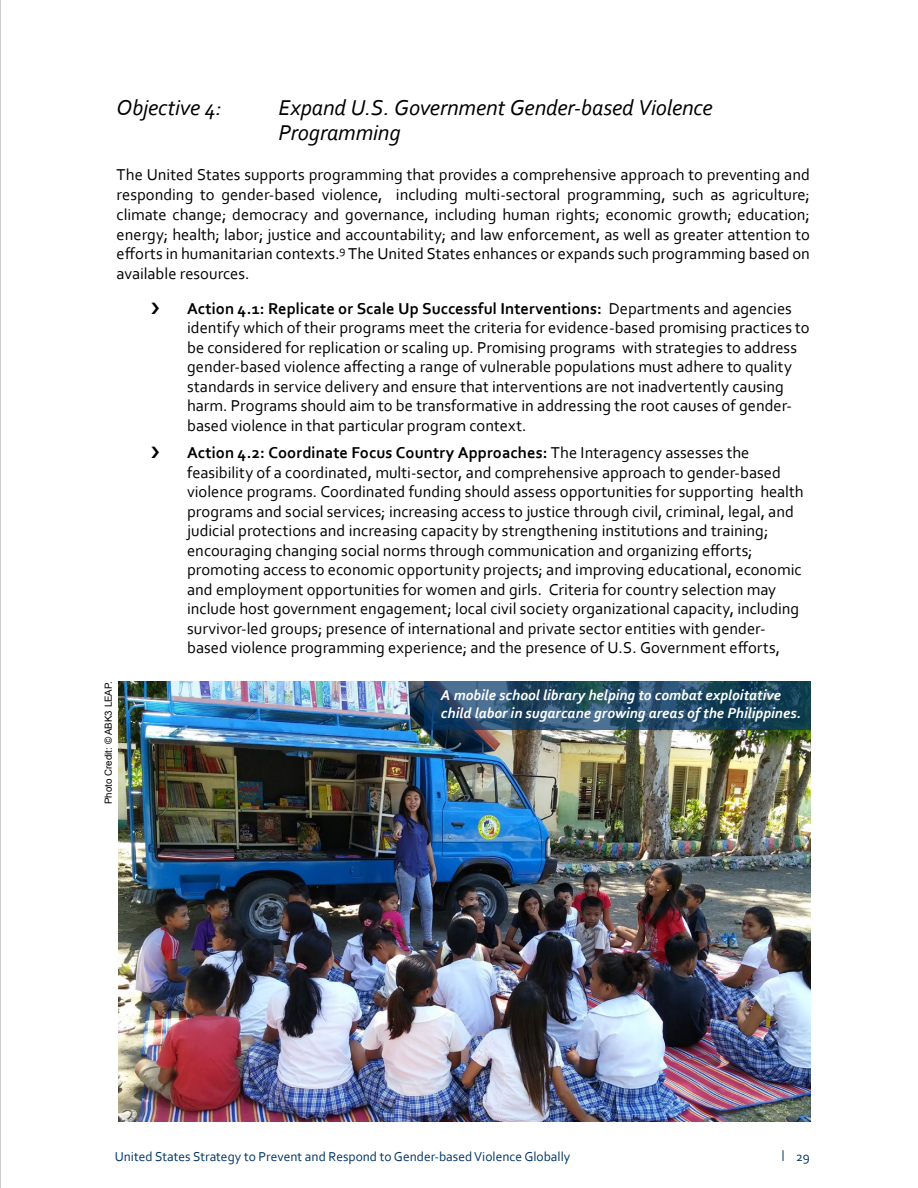
<style>
.page{position:relative;width:918px;height:1188px;background:#fff}
.page>*{position:absolute;margin:0;border:0;box-sizing:border-box;transform-origin:0 0}
._3rd_Sub_head{font:italic 22.5px/25.5px "Corbel";letter-spacing:-.005em;color:#000}
.Main_BODY{font:16.5px/19.5px "Corbel";color:#000}
.Main_BODY-2{font:italic 700 15px/18px "Corbel";letter-spacing:.005em;color:#fff}
.t1{font:13.5px "Corbel";color:#003566}
.t2{font:9.75px "Arial";color:#000}
.s1{font-weight:700}
</style>
<div class="page">
<img style="left:118px;top:681px;width:692px;height:441px">
<svg style="left:424px;top:681px;width:386px;height:49px;background:#244c67"></svg>
<hr style="left:0;top:0;width:1px;height:1188px;background:#bcbec0">
<p class="_3rd_Sub_head" style="left:117px;top:94px;width:107px">Objective 4:</p>
<p class="_3rd_Sub_head" style="left:279px;top:94px;width:436px">Expand U.S. Government Gender-based Violence<br>Programming</p>
<p class="Main_BODY" style="left:117px;top:165px;width:695px;text-align:justify">The United States supports programming that provides a comprehensive approach to preventing and responding to gender-based violence, including multi-sectoral programming, such as agriculture; climate change; democracy and governance, including human rights; economic growth; education; energy; health; labor; justice and accountability; and law enforcement, as well as greater attention to efforts in humanitarian contexts.<sup>9</sup> The United States enhances or expands such programming based on available resources.</p>
<p class="Main_BODY" style="left:187px;top:298px;width:624px"><span class="s1">Action 4.1: Replicate or Scale Up Successful Interventions:</span> Departments and agencies identify which of their programs meet the criteria for evidence-based promising practices to be considered for replication or scaling up. Promising programs with strategies to address gender-based violence affecting a range of vulnerable populations must adhere to quality standards in service delivery and ensure that interventions are not inadvertently causing harm. Programs should aim to be transformative in addressing the root causes of gender&shy;based violence in that particular program context.</p>
<p class="Main_BODY" style="left:187px;top:443px;width:618px"><span class="s1">Action 4.2: Coordinate Focus Country Approaches:</span> The Interagency assesses the feasibility of a coordinated, multi-sector, and comprehensive approach to gender-based violence programs. Coordinated funding should assess opportunities for supporting health programs and social services; increasing access to justice through civil, criminal, legal, and judicial protections and increasing capacity by strengthening institutions and training; encouraging changing social norms through communication and organizing efforts; promoting access to economic opportunity projects; and improving educational, economic and employment opportunities for women and girls. Criteria for country selection may include host government engagement; local civil society organizational capacity, including survivor-led groups; presence of international and private sector entities with gender&shy;based violence programming experience; and the presence of U.S. Government efforts,</p>
<p class="t2" style="left:102px;top:804px;width:124px;rotate:-90deg">Photo Credit: © ABK3 LEAP.</p>
<p class="Main_BODY-2" style="left:441px;top:686px;width:362px">A mobile school library helping to combat exploitative child labor in sugarcane growing areas of the Philippines.</p>
<p class="t1" style="left:115px;top:1148px;width:457px">United States Strategy to Prevent and Respond to Gender-based Violence Globally</p>
<p class="t1" style="left:796px;top:1149px;width:15px">29</p>
</div>
